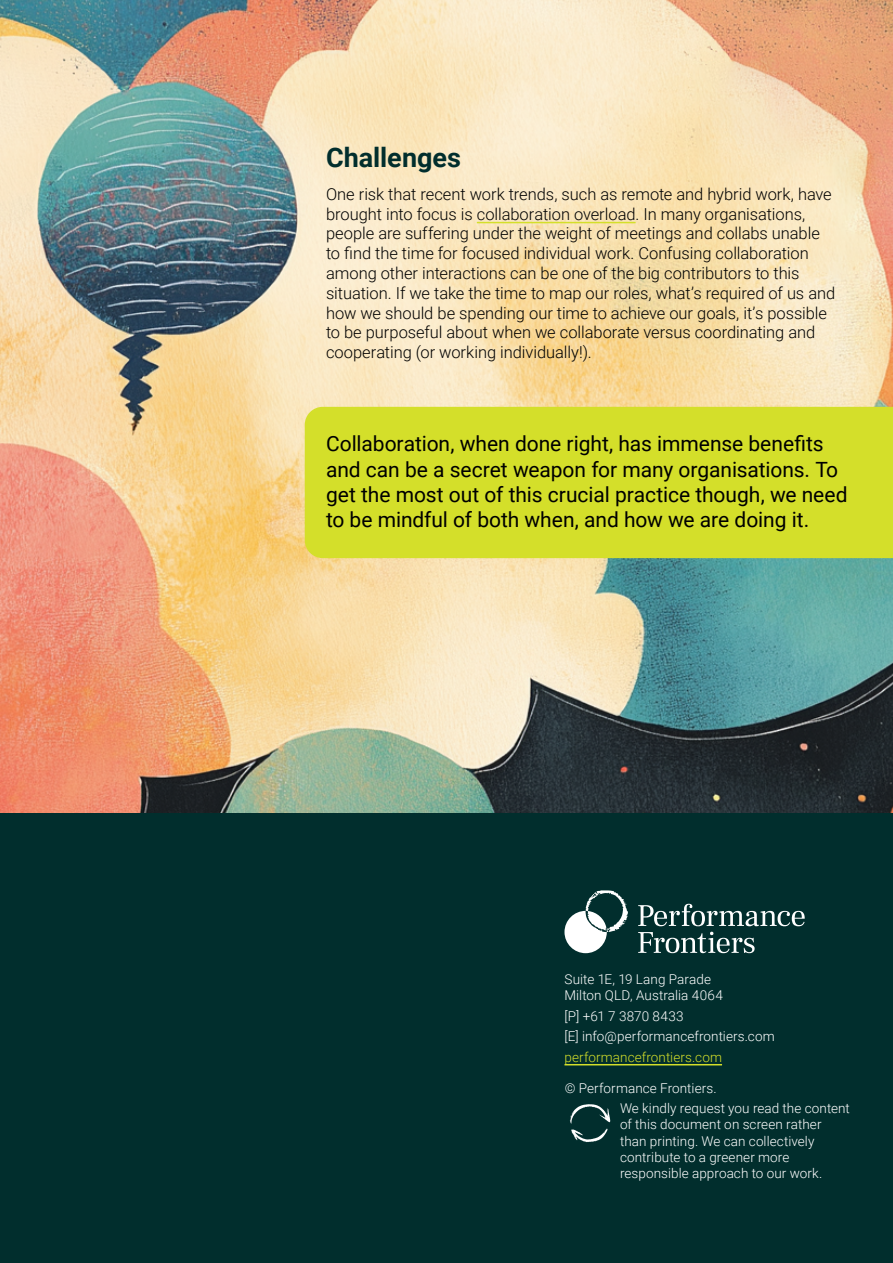
<style>
.page{position:relative;width:893px;height:1263px;background:#fff}
.page>*{position:absolute;margin:0;border:0;box-sizing:border-box;transform-origin:0 0}
.t1{font:700 27px "Roboto";letter-spacing:-.005em;color:#012e2d}
.t2{font:21px/25.2px "Roboto";letter-spacing:-.005em;color:#000}
.t3{font:300 16.5px/19.8px "Roboto";letter-spacing:-.005em;color:#000}
.t4{font:300 13.5px/16.2px "Roboto";letter-spacing:.005em;color:#fff}
.t5{font:300 13.5px "Roboto";letter-spacing:.01em;color:#d4df2a}
</style>
<div class="page">
<img style="left:0;top:0;width:893px;height:814px">
<div style="left:305px;top:407px;width:588px;height:151px;background:#d4df2a"></div>
<div style="left:0;top:814px;width:893px;height:449px;background:#012e2d"></div>
<hr style="left:564px;top:1064px;width:158px;height:1px;background:#d4df2a">
<svg style="left:570px;top:1104px;width:40px;height:38px"></svg>
<svg style="left:564px;top:890px;width:64px;height:63px"></svg>
<svg style="left:638px;top:904px;width:167px;height:22px"></svg>
<svg style="left:638px;top:932px;width:117px;height:21px"></svg>
<hr style="left:477px;top:222px;width:159px;height:1px;background:#d4df2a">
<h1 class="t1" style="left:326px;top:139px;width:136px">Challenges</h1>
<p class="t3" style="left:326px;top:183px;width:511px">One risk that recent work trends, such as remote and hybrid work, have brought into focus is collaboration overload. In many organisations, people are suffering under the weight of meetings and collabs unable to find the time for focused individual work. Confusing collaboration among other interactions can be one of the big contributors to this situation. If we take the time to map our roles, what’s required of us and how we should be spending our time to achieve our goals, it’s possible to be purposeful about when we collaborate versus coordinating and cooperating (or working individually!).</p>
<p class="t2" style="left:326px;top:431px;width:523px">Collaboration, when done right, has immense benefits and can be a secret weapon for many organisations. To get the most out of this crucial practice though, we need to be mindful of both when, and how we are doing it.</p>
<p class="t4" style="left:564px;top:971px;width:160px">Suite 1E, 19 Lang Parade<br>Milton QLD, Australia 4064</p>
<p class="t4" style="left:564px;top:1005px;width:212px;line-height:20.4px">[P] +61 7 3870 8433<br>[E] info@performancefrontiers.com</p>
<p class="t5" style="left:564px;top:1047px;width:159px">performancefrontiers.com</p>
<p class="t4" style="left:620px;top:1077px;width:231px;line-height:20.4px;text-indent:-55px">© Performance Frontiers.<br>We kindly request you read the content</p>
<p class="t4" style="left:620px;top:1116px;width:204px">of this document on screen rather than printing. We can collectively contribute to a greener more responsible approach to our work.</p>
</div>
